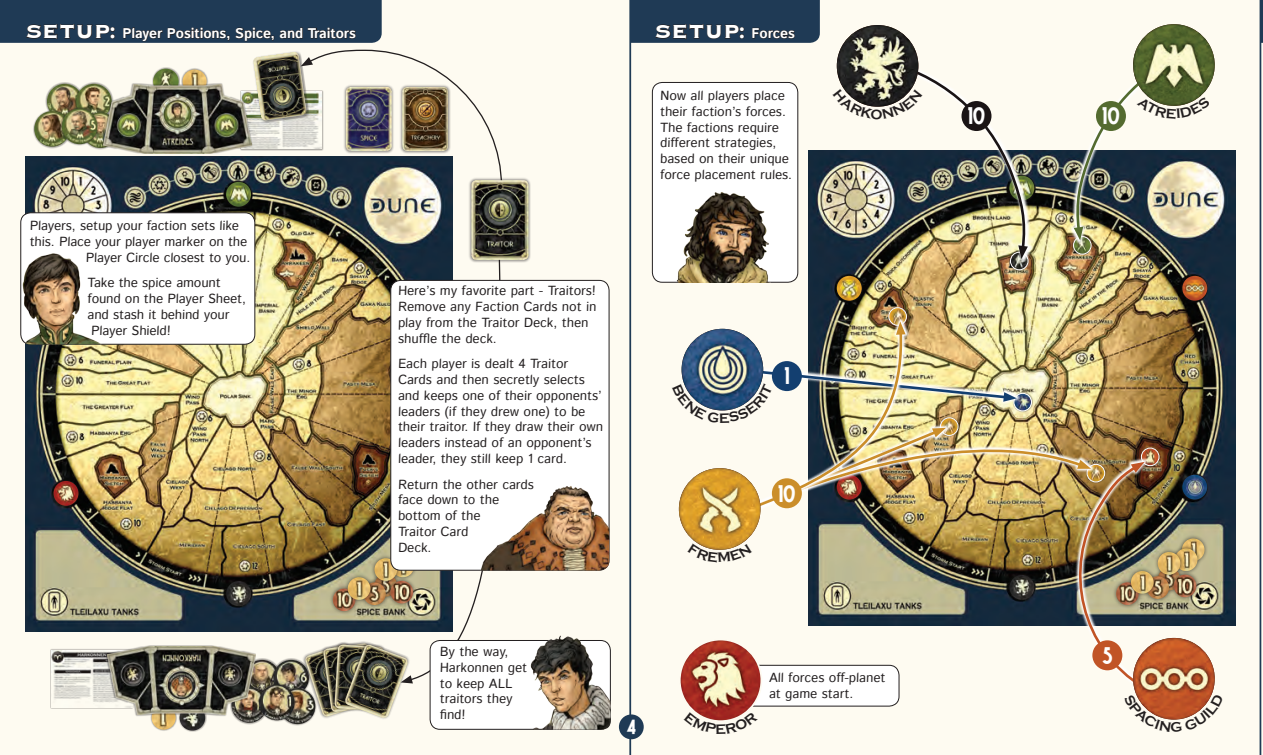
<style>
.page{position:relative;width:1263px;height:755px;background:#fefbf1}
.page>*{position:absolute;margin:0;border:0;box-sizing:border-box;transform-origin:0 0}
.t1{font:800 24.5px "Copperplate Gothic BT";letter-spacing:.005em;color:#fff}
.t2{font:24.5px "Advokat Modern";color:#fff}
.t3{font:21px "Advokat Modern";color:#fff}
.t4{font:700 14px "Istok";letter-spacing:-.01em;color:#fff}
.t5{font:13.12px/15.8px "Istok";letter-spacing:.005em;color:#231f20}
.s1{font-family:"Copperplate Gothic BT";font-weight:800;font-size:24.5px}
.s2{font-family:"Istok";font-weight:700;font-size:14px}
</style>
<div class="page">
<img style="left:25px;top:188px;width:427px;height:443px">
<img style="left:808px;top:151px;width:427px;height:297px">
<hr style="left:629px;top:0;width:2px;height:755px;background:#1f3a55">
<div style="left:619px;top:714px;width:25px;height:25px;background:#1f3a55;border-radius:50%"></div>
<div style="left:1072px;top:235px;width:21px;height:21px;background:#231f20;opacity:.4"></div>
<div style="left:21px;top:213px;width:234px;height:131px;background:#fff;border-radius:10px"></div>
<div style="left:21px;top:212px;width:234px;height:132px;border:1px solid #231f20;border-radius:10px"></div>
<svg style="left:631px;top:0;width:189px;height:43px;background:#203951"></svg>
<div style="left:388px;top:551px;width:30px;height:30px;background:#231f20;opacity:.5"></div>
<img style="left:392px;top:554px;width:22px;height:23px;border-radius:11px">
<div style="left:359px;top:578px;width:31px;height:31px;background:#231f20;opacity:.5"></div>
<img style="left:363px;top:582px;width:23px;height:23px;border-radius:11px">
<div style="left:387px;top:577px;width:30px;height:30px;background:#231f20;opacity:.5"></div>
<img style="left:390px;top:581px;width:23px;height:22px;border-radius:11px">
<div style="left:329px;top:584px;width:30px;height:31px;background:#231f20;opacity:.5"></div>
<img style="left:333px;top:588px;width:22px;height:23px;border-radius:11px">
<div style="left:371px;top:554px;width:30px;height:30px;background:#231f20;opacity:.5"></div>
<img style="left:374px;top:558px;width:23px;height:23px;border-radius:11px">
<div style="left:344px;top:573px;width:30px;height:30px;background:#231f20;opacity:.5"></div>
<img style="left:348px;top:577px;width:22px;height:23px;border-radius:11px">
<div style="left:50px;top:648px;width:84px;height:61px;background:#231f20;opacity:.4"></div>
<img style="left:52px;top:650px;width:54px;height:57px">
<div style="left:242px;top:658px;width:39px;height:39px;background:#231f20;opacity:.4"></div>
<img style="left:244px;top:660px;width:36px;height:35px;border-radius:18px">
<div style="left:272px;top:658px;width:39px;height:39px;background:#231f20;opacity:.4"></div>
<img style="left:273px;top:660px;width:36px;height:35px;border-radius:18px">
<div style="left:278px;top:686px;width:39px;height:39px;background:#231f20;opacity:.4"></div>
<img style="left:280px;top:688px;width:35px;height:36px;border-radius:18px">
<div style="left:230px;top:685px;width:39px;height:39px;background:#231f20;opacity:.4"></div>
<img style="left:231px;top:687px;width:36px;height:35px;border-radius:18px">
<div style="left:257px;top:683px;width:39px;height:39px;background:#231f20;opacity:.4"></div>
<img style="left:259px;top:684px;width:36px;height:36px;border-radius:18px">
<div style="left:224px;top:180px;width:29px;height:28px;background:#231f20;opacity:.4"></div>
<img style="left:226px;top:182px;width:25px;height:25px;border-radius:12px">
<div style="left:1180px;top:274px;width:29px;height:28px;background:#231f20;opacity:.4"></div>
<img style="left:1182px;top:276px;width:25px;height:25px;border-radius:12px">
<div style="left:52px;top:479px;width:28px;height:28px;background:#231f20;opacity:.4"></div>
<img style="left:54px;top:481px;width:24px;height:25px;border-radius:12px">
<div style="left:224px;top:579px;width:29px;height:28px;background:#231f20;opacity:.4"></div>
<img style="left:226px;top:581px;width:25px;height:25px;border-radius:12px">
<div style="left:178px;top:703px;width:29px;height:29px;background:#231f20;opacity:.4"></div>
<img style="left:180px;top:705px;width:25px;height:25px;border-radius:13px">
<div style="left:150px;top:704px;width:28px;height:27px;background:#231f20;opacity:.4"></div>
<img style="left:152px;top:706px;width:24px;height:23px;border-radius:12px">
<div style="left:106px;top:645px;width:150px;height:71px;background:#231f20;opacity:.4"></div>
<img style="left:107px;top:646px;width:148px;height:69px">
<div style="left:1223px;top:448px;width:13px;height:178px;background:#14293c"></div>
<img style="left:872px;top:25px;width:175px;height:261px">
<svg style="left:407px;top:256px;width:99px;height:425px"></svg>
<svg style="left:301px;top:639px;width:112px;height:83px"></svg>
<div style="left:430px;top:640px;width:180px;height:89px;background:#fff;border-radius:10px"></div>
<div style="left:430px;top:640px;width:180px;height:89px;border:1px solid #231f20;border-radius:10px"></div>
<img style="left:516px;top:635px;width:94px;height:94px">
<img style="left:20px;top:249px;width:81px;height:105px">
<div style="left:391px;top:280px;width:218px;height:290px;background:#fff;border-radius:10px"></div>
<div style="left:390px;top:280px;width:219px;height:290px;border:1px solid #231f20;border-radius:10px"></div>
<img style="left:475px;top:470px;width:134px;height:100px">
<div style="left:469px;top:177px;width:62px;height:85px;background:#231f20;opacity:.5"></div>
<img style="left:471px;top:180px;width:57px;height:80px">
<img style="left:1133px;top:24px;width:81px;height:82px;border-radius:41px">
<img style="left:837px;top:25px;width:81px;height:82px;border-radius:41px">
<img style="left:744px;top:260px;width:278px;height:61px">
<svg style="left:746px;top:317px;width:164px;height:4px"></svg>
<hr style="left:1259px;top:0;width:2px;height:755px;background:#1f3a55">
<div style="left:652px;top:82px;width:146px;height:200px;background:#fff;border-radius:10px"></div>
<div style="left:652px;top:82px;width:146px;height:200px;border:1px solid #231f20;border-radius:10px"></div>
<img style="left:667px;top:192px;width:115px;height:90px">
<img style="left:0;top:0;width:503px;height:188px">
<svg style="left:1259px;top:0;width:4px;height:43px"></svg>
<img style="left:1054px;top:34px;width:156px;height:221px">
<img style="left:833px;top:57px;width:195px;height:202px">
<img style="left:678px;top:321px;width:545px;height:400px">
<p class="t4" style="left:26px;top:24px;width:331px"><span class="s1">SETUP:</span> Player Positions, Spice, and Traitors</p>
<h1 class="t1" style="left:655px;top:18px;width:141px">SETUP: <span class="s2">Forces</span></h1>
<p class="t5" style="left:30px;top:219px;width:211px">Players, setup your faction sets like</p>
<p class="t5" style="left:30px;top:234px;width:220px">this. Place your player marker on the</p>
<p class="t5" style="left:86px;top:250px;width:167px">Player Circle closest to you.</p>
<p class="t5" style="left:87px;top:276px;width:160px">Take the spice amount found on the Player Sheet, and stash it behind your<br>Player Shield!</p>
<p class="t5" style="left:660px;top:89px;width:134px">Now all players place their faction’s forces.<br>The factions require different strategies, based on their unique force placement rules.</p>
<p class="t5" style="left:398px;top:284px;width:200px">Here’s my favorite part - Traitors!<br>Remove any Faction Cards not in play from the Traitor Deck, then shuffle the deck.</p>
<p class="t5" style="left:398px;top:357px;width:207px">Each player is dealt 4 Traitor<br>Cards and then secretly selects and keeps one of their opponents’ leaders (if they drew one) to be their traitor. If they draw their own leaders instead of an opponent’s leader, they still keep 1 card.</p>
<p class="t5" style="left:398px;top:477px;width:138px">Return the other cards face down to the bottom of the<br>Traitor Card<br>Deck.</p>
<h1 class="t2" style="left:778px;top:480px;width:19px">10</h1>
<h1 class="t2" style="left:784px;top:363px;width:7px">1</h1>
<p class="t5" style="left:440px;top:644px;width:89px">By the way,<br>Harkonnen get to keep ALL traitors they find!</p>
<h2 class="t3" style="left:626px;top:715px;width:11px">4</h2>
<p class="t5" style="left:769px;top:671px;width:118px">All forces off-planet at game start.</p>
<h1 class="t2" style="left:968px;top:103px;width:19px">10</h1>
<h1 class="t2" style="left:1102px;top:103px;width:19px">10</h1>
<h1 class="t2" style="left:1102px;top:642px;width:12px">5</h1>
</div>
